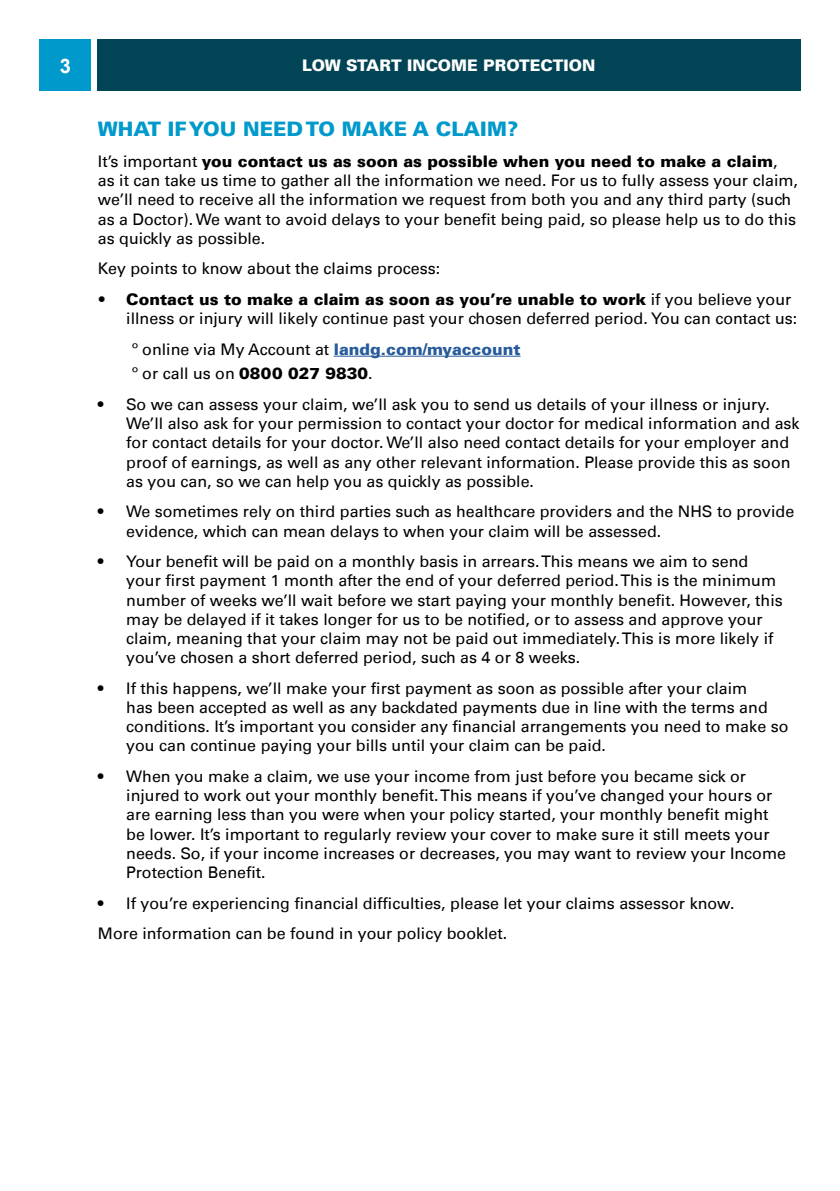
<style>
.page{position:relative;width:840px;height:1191px;background:#fff}
.page>*{position:absolute;margin:0;border:0;box-sizing:border-box;transform-origin:0 0}
.t1{font:900 20px "Univers LT";color:#09c}
.t2{font:700 20px "Arial";color:#fff}
.Body_text_P{font:16px/19.2px "Univers LT";color:#000}
.List_text_-_5mm_bullets{font:16px "Univers LT";color:#000}
.t3{font:900 16px "Univers LT";color:#fff}
.s1{font-weight:900}
.s2{font-weight:900;color:#275b9b}
</style>
<div class="page">
<div style="left:40px;top:40px;width:51px;height:51px;background:#09c"></div>
<div style="left:97px;top:40px;width:703px;height:51px;background:#045"></div>
<hr style="left:333px;top:356px;width:187px;height:1px;background:#275b9b">
<p class="t2" style="left:60px;top:51px;width:13px">3</p>
<p class="t3" style="left:302px;top:55px;width:295px">LOW START INCOME PROTECTION</p>
<h4 class="t1" style="left:98px;top:117px;width:421px">WHAT IF YOU NEED TO MAKE A CLAIM?</h4>
<p class="Body_text_P" style="left:98px;top:152px;width:701px">It’s important <span class="s1">you contact us as soon as possible when you need to make a claim</span>, as it can take us time to gather all the information we need. For us to fully assess your claim, we’ll need to receive all the information we request from both you and any third party (such as a Doctor). We want to avoid delays to your benefit being paid, so please help us to do this as quickly as possible.</p>
<p class="Body_text_P" style="left:98px;top:259px;width:343px">Key points to know about the claims process:</p>
<p class="Body_text_P" style="left:126px;top:290px;width:672px;text-indent:-28px"><span class="s1">• Contact us to make a claim as soon as you’re unable to work</span> if you believe your illness or injury will likely continue past your chosen deferred period. You can contact us:</p>
<p class="List_text_-_5mm_bullets" style="left:132px;top:339px;width:390px">º online via My Account at <span class="s2">landg.com/myaccount</span></p>
<p class="List_text_-_5mm_bullets" style="left:132px;top:364px;width:242px">º or call us on <span class="s1">0800 027 9830</span>.</p>
<p class="Body_text_P" style="left:126px;top:395px;width:674px;text-indent:-28px">• So we can assess your claim, we’ll ask you to send us details of your illness or injury.<br>We’ll also ask for your permission to contact your doctor for medical information and ask for contact details for your doctor. We’ll also need contact details for your employer and proof of earnings, as well as any other relevant information. Please provide this as soon as you can, so we can help you as quickly as possible.</p>
<p class="Body_text_P" style="left:126px;top:502px;width:669px;text-indent:-28px">• We sometimes rely on third parties such as healthcare providers and the NHS to provide evidence, which can mean delays to when your claim will be assessed.</p>
<p class="Body_text_P" style="left:126px;top:552px;width:657px;text-indent:-28px">• Your benefit will be paid on a monthly basis in arrears. This means we aim to send your first payment 1 month after the end of your deferred period. This is the minimum number of weeks we’ll wait before we start paying your monthly benefit. However, this may be delayed if it takes longer for us to be notified, or to assess and approve your claim, meaning that your claim may not be paid out immediately. This is more likely if you’ve chosen a short deferred period, such as 4 or 8 weeks.</p>
<p class="Body_text_P" style="left:126px;top:678px;width:663px;text-indent:-28px">• If this happens, we’ll make your first payment as soon as possible after your claim<br>has been accepted as well as any backdated payments due in line with the terms and conditions. It’s important you consider any financial arrangements you need to make so you can continue paying your bills until your claim can be paid.</p>
<p class="Body_text_P" style="left:126px;top:766px;width:661px;text-indent:-28px">• When you make a claim, we use your income from just before you became sick or injured to work out your monthly benefit. This means if you’ve changed your hours or are earning less than you were when your policy started, your monthly benefit might be lower. It’s important to regularly review your cover to make sure it still meets your needs. So, if your income increases or decreases, you may want to review your Income Protection Benefit.</p>
<p class="Body_text_P" style="left:98px;top:893px;width:638px">• If you’re experiencing financial difficulties, please let your claims assessor know.</p>
<p class="Body_text_P" style="left:98px;top:924px;width:410px">More information can be found in your policy booklet.</p>
</div>
